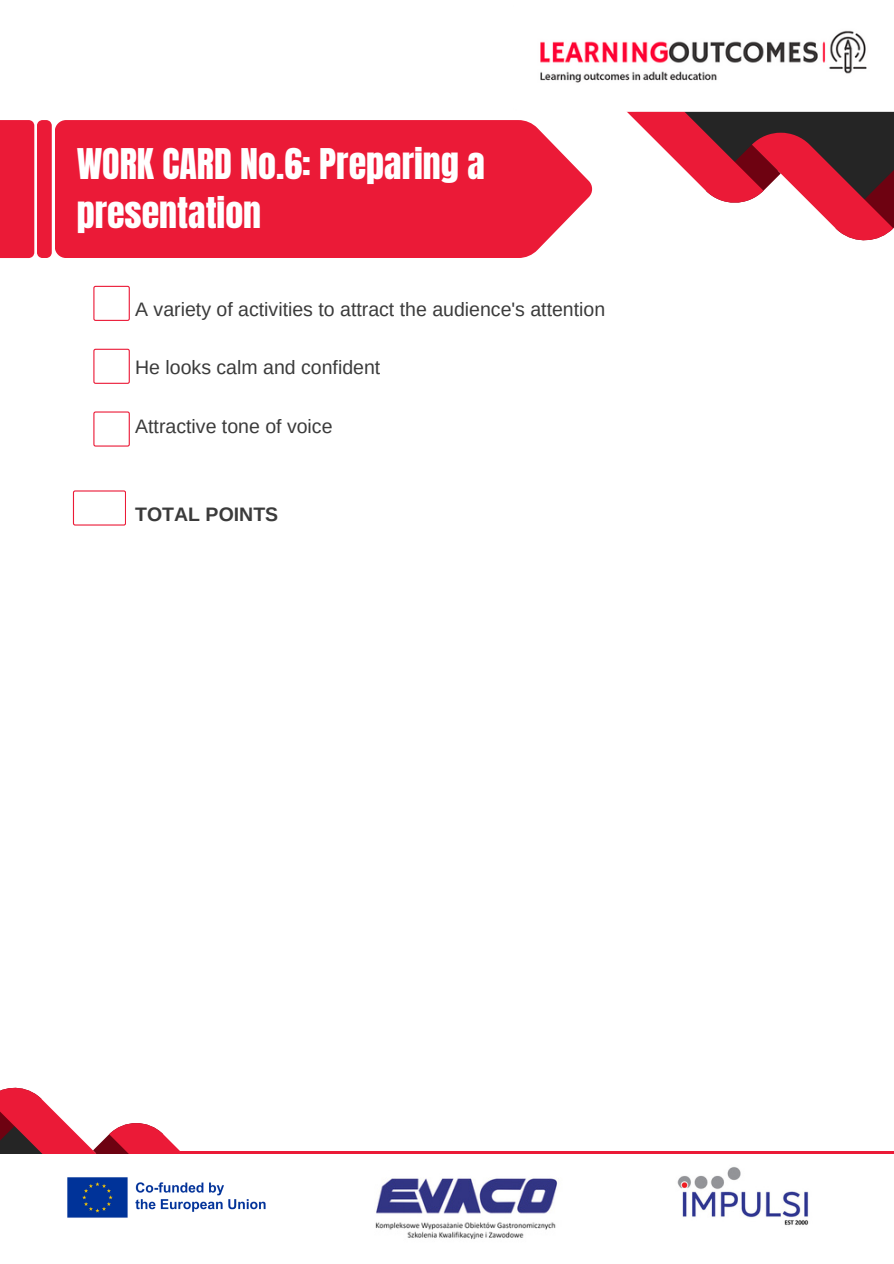
<style>
.page{position:relative;width:894px;height:1264px;background:#fff}
.page>*{position:absolute;margin:0;border:0;box-sizing:border-box;transform-origin:0 0}
.t1{font:36px/49.5px "Anton";color:#fff}
.t2{font:19.5px "Arimo";color:#3b3b3b}
.t3{font:700 19.5px "Arimo";color:#3b3b3b}
</style>
<div class="page">
<div style="left:162px;top:1150px;width:731px;height:17px;background:#eb1a37"></div>
<svg style="left:626px;top:111px;width:267px;height:130px"></svg>
<svg style="left:0;top:1087px;width:238px;height:67px"></svg>
<img style="left:540px;top:30px;width:327px;height:53px">
<div style="left:0;top:1154px;width:893px;height:109px;background:#fff"></div>
<img style="left:375px;top:1178px;width:184px;height:62px">
<img style="left:677px;top:1167px;width:132px;height:58px">
<div style="left:55px;top:120px;width:537px;height:138px;background:#eb1a37"></div>
<svg style="left:0;top:120px;width:52px;height:138px"></svg>
<svg style="left:93px;top:411px;width:36px;height:35px"></svg>
<svg style="left:93px;top:349px;width:36px;height:34px"></svg>
<svg style="left:73px;top:490px;width:53px;height:35px"></svg>
<img style="left:67px;top:1177px;width:199px;height:41px">
<svg style="left:93px;top:286px;width:36px;height:35px"></svg>
<p class="t1" style="left:77px;top:139px;width:409px">WORK CARD No.6: Preparing a presentation</p>
<p class="t2" style="left:135px;top:298px;width:471px">A variety of activities to attract the audience's attention</p>
<p class="t2" style="left:135px;top:356px;width:246px">He looks calm and confident</p>
<p class="t2" style="left:135px;top:415px;width:199px">Attractive tone of voice</p>
<h2 class="t3" style="left:135px;top:503px;width:144px">TOTAL POINTS</h2>
</div>
